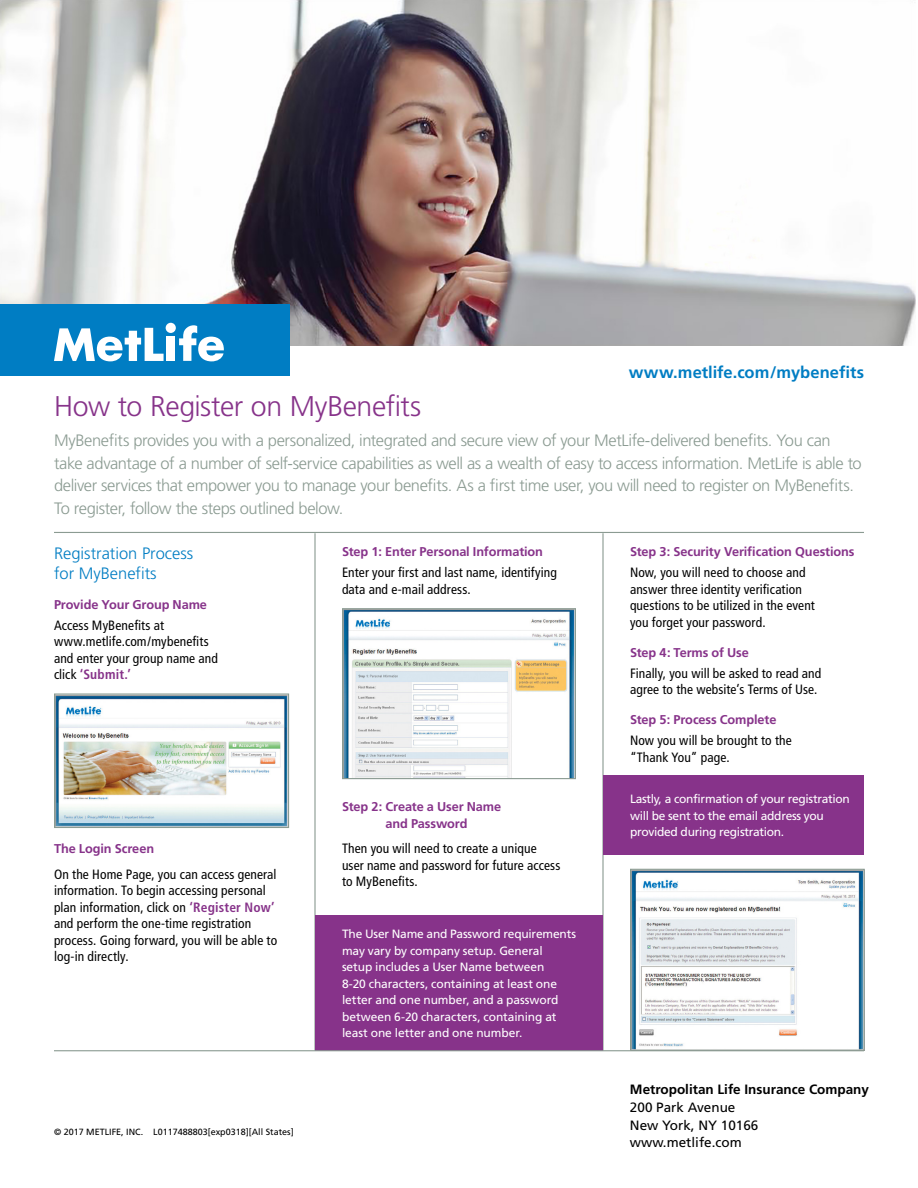
<style>
.page{position:relative;width:918px;height:1188px;background:#fff}
.page>*{position:absolute;margin:0;border:0;box-sizing:border-box;transform-origin:0 0}
.t1{font:300 28.5px "Frutiger";letter-spacing:-.015em;color:#87338a}
.t2{font:300 16.5px/22.5px "Frutiger";letter-spacing:-.025em;color:#8b9b92}
.t3{font:300 16.5px/19.5px "Frutiger";color:#007dc3}
.t4{font:700 16.5px "Frutiger";color:#007dc3}
.t5{font:condensed 13.5px/16.5px "Frutiger";letter-spacing:.01em;color:#000}
.t6{font:13.5px/17.9px "Frutiger";color:#000}
.t7{font:700 13.5px "Frutiger";color:#000}
.t8{font:700 12.75px/16.5px "Frutiger";letter-spacing:-.01em;color:#87338a}
.t9{font:12px/16.5px "Frutiger";letter-spacing:-.015em;color:#fff}
.t10{font:9px "Frutiger LT Std";color:#000}
.s1{font-weight:700;color:#87338a}
.s2{font-family:"Frutiger"}
</style>
<div class="page">
<img style="left:0;top:1px;width:915px;height:344px">
<div style="left:0;top:304px;width:289px;height:72px;background:#007dc3"></div>
<hr style="left:314px;top:533px;width:2px;height:518px;background:#8b9b92">
<hr style="left:602px;top:533px;width:2px;height:518px;background:#8b9b92">
<img style="left:56px;top:695px;width:231px;height:131px">
<div style="left:54px;top:693px;width:235px;height:135px;border:1px solid #8b9b92"></div>
<hr style="left:54px;top:532px;width:810px;height:1px;background:#8b9b92">
<img style="left:344px;top:610px;width:230px;height:167px">
<div style="left:342px;top:608px;width:234px;height:171px;border:1px solid #8b9b92"></div>
<div style="left:603px;top:776px;width:261px;height:79px;background:#87338a"></div>
<div style="left:315px;top:916px;width:288px;height:135px;background:#87338a"></div>
<hr style="left:54px;top:1050px;width:810px;height:1px;background:#8b9b92">
<img style="left:632px;top:871px;width:231px;height:178px">
<div style="left:630px;top:869px;width:235px;height:182px;border:1px solid #8b9b92"></div>
<div style="left:167px;top:336px;width:8px;height:25px;background:#fff"></div>
<svg style="left:179px;top:325px;width:45px;height:36px"></svg>
<div style="left:166px;top:323px;width:10px;height:10px;background:#fff;border-radius:50%"></div>
<svg style="left:54px;top:328px;width:110px;height:33px"></svg>
<p class="t4" style="left:629px;top:363px;width:237px">www.metlife.com/mybenefits</p>
<h1 class="t1" style="left:54px;top:390px;width:369px">How to Register on MyBenefits</h1>
<p class="t2" style="left:54px;top:429px;width:809px">MyBenefits provides you with a personalized, integrated and secure view of your MetLife-delivered benefits. You can take advantage of a number of self-service capabilities as well as a wealth of easy to access information. MetLife is able to deliver services that empower you to manage your benefits. As a first time user, you will need to register on MyBenefits.<br>To register, follow the steps outlined below.</p>
<p class="t3" style="left:54px;top:544px;width:141px">Registration Process for MyBenefits</p>
<p class="t8" style="left:54px;top:596px;width:155px">Provide Your Group Name</p>
<p class="t5" style="left:54px;top:617px;width:166px">Access MyBenefits at www.metlife.com/mybenefits and enter your group name and click <span class="s1">‘Submit.’</span></p>
<p class="t8" style="left:342px;top:544px;width:203px">Step 1: Enter Personal Information</p>
<p class="t5" style="left:342px;top:564px;width:217px">Enter your first and last name, identifying data and e-mail address.</p>
<p class="t8" style="left:630px;top:544px;width:226px">Step 3: Security Verification Questions</p>
<p class="t5" style="left:630px;top:564px;width:186px">Now, you will need to choose and answer three identity verification questions to be utilized in the event you forget your password.</p>
<p class="t8" style="left:630px;top:644px;width:120px">Step 4: Terms of Use</p>
<p class="t5" style="left:630px;top:665px;width:193px">Finally, you will be asked to read and agree to the website’s Terms of Use.</p>
<p class="t8" style="left:630px;top:712px;width:148px">Step 5: Process Complete</p>
<p class="t5" style="left:630px;top:732px;width:163px">Now you will be brought to the “Thank You” page.</p>
<p class="t9" style="left:630px;top:791px;width:221px">Lastly, a confirmation of your registration will be sent to the email address you provided during registration.</p>
<p class="t8" style="left:386px;top:799px;width:117px;text-indent:-44px">Step 2: Create a User Name and Password</p>
<p class="t5" style="left:342px;top:840px;width:220px">Then you will need to create a unique user name and password for future access to MyBenefits.</p>
<p class="t8" style="left:54px;top:841px;width:102px">The Login Screen</p>
<p class="t5" style="left:54px;top:866px;width:225px">On the Home Page, you can access general information. To begin accessing personal plan information, click on <span class="s1">‘Register Now’ </span>and perform the one-time registration process. Going forward, you will be able to log-in directly.</p>
<p class="t9" style="left:342px;top:926px;width:236px">The User Name and Password requirements may vary by company setup. General setup includes a User Name between<br>8-20 characters, containing at least one letter and one number, and a password between 6-20 characters, containing at least one letter and one number.</p>
<p class="t10" style="left:54px;top:1127px;width:241px"><span class="s2">©</span> 2017 METLIFE, INC. L0117488803[exp0318][All States]</p>
<p class="t7" style="left:630px;top:1081px;width:241px">Metropolitan Life Insurance Company</p>
<p class="t6" style="left:630px;top:1098px;width:130px">200 Park Avenue<br>New York, NY 10166 www.metlife.com</p>
</div>
